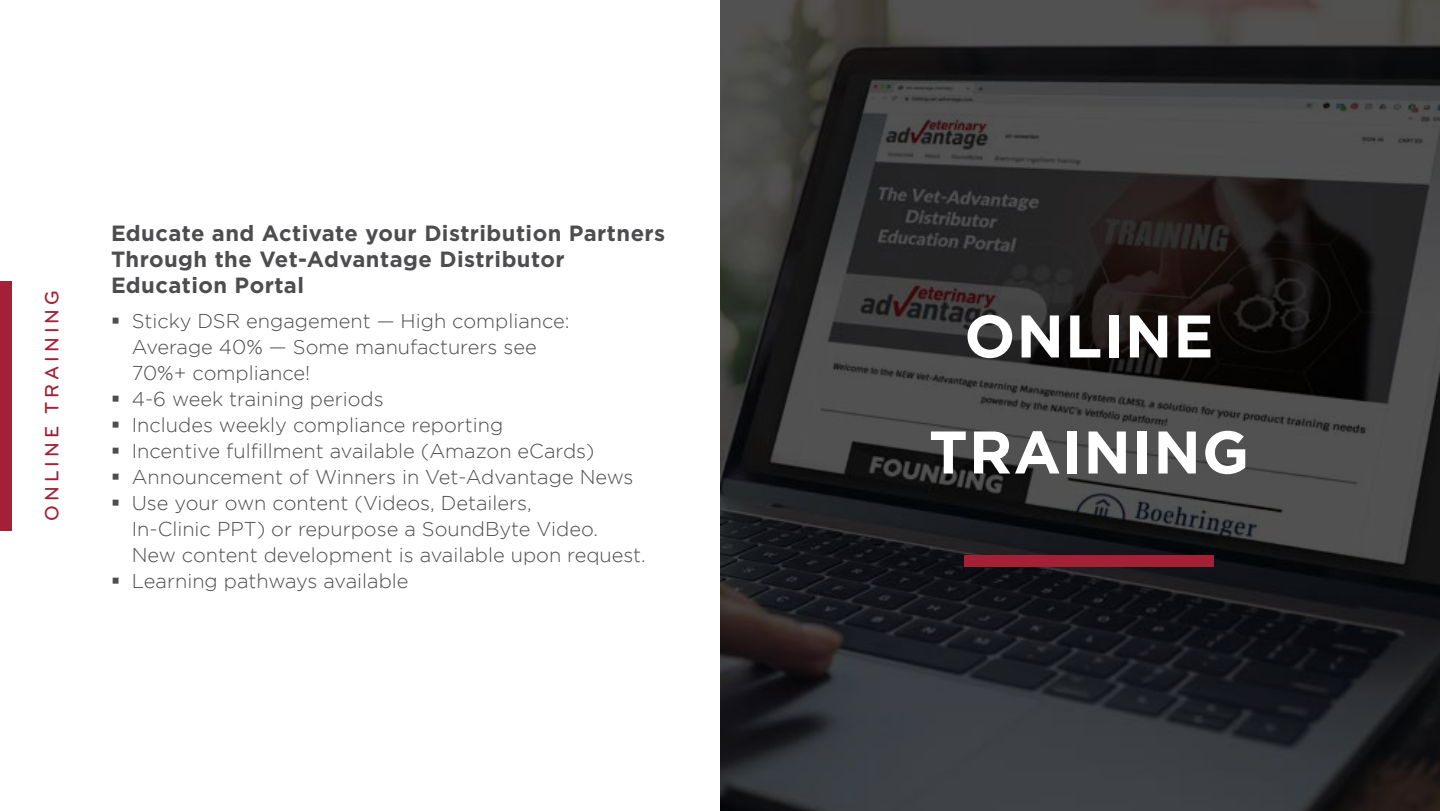
<style>
.page{position:relative;width:1440px;height:811px;background:#fff}
.page>*{position:absolute;margin:0;border:0;box-sizing:border-box;transform-origin:0 0}
.t1{font:700 60px/116px "Gotham";letter-spacing:.02em;color:#fff;text-align:center}
.t2{font:700 22px/26px "Gotham";letter-spacing:.02em;color:#4d4d4f}
.t3{font:300 20px/26px "Gotham";color:#4d4d4f}
.t4{font:500 20px "Bryant";letter-spacing:.2em;color:#a42036}
</style>
<div class="page">
<div style="left:0;top:281px;width:12px;height:249px;background:#a42036"></div>
<svg style="left:720px;top:0;width:720px;height:811px;background:#2f2f30"></svg>
<div style="left:964px;top:555px;width:250px;height:12px;background:#a42036"></div>
<p class="t4" style="left:41px;top:521px;width:232px;rotate:-90deg">ONLINE TRAINING</p>
<p class="t2" style="left:111px;top:220px;width:556px">Educate and Activate your Distribution Partners<br>Through the Vet-Advantage Distributor<br>Education Portal</p>
<p class="t3" style="left:132px;top:307px;width:516px">Sticky DSR engagement — High compliance:<br>Average 40% — Some manufacturers see<br>70%+ compliance!<br>4-6 week training periods<br>Includes weekly compliance reporting<br>Incentive fulfillment available (Amazon eCards)<br>Announcement of Winners in Vet-Advantage News Use your own content (Videos, Detailers,<br>In-Clinic PPT) or repurpose a SoundByte Video.<br>New content development is available upon request.<br>Learning pathways available</p>
<h1 class="t1" style="left:929px;top:278px;width:322px">ONLINE<br>TRAINING</h1>
</div>
